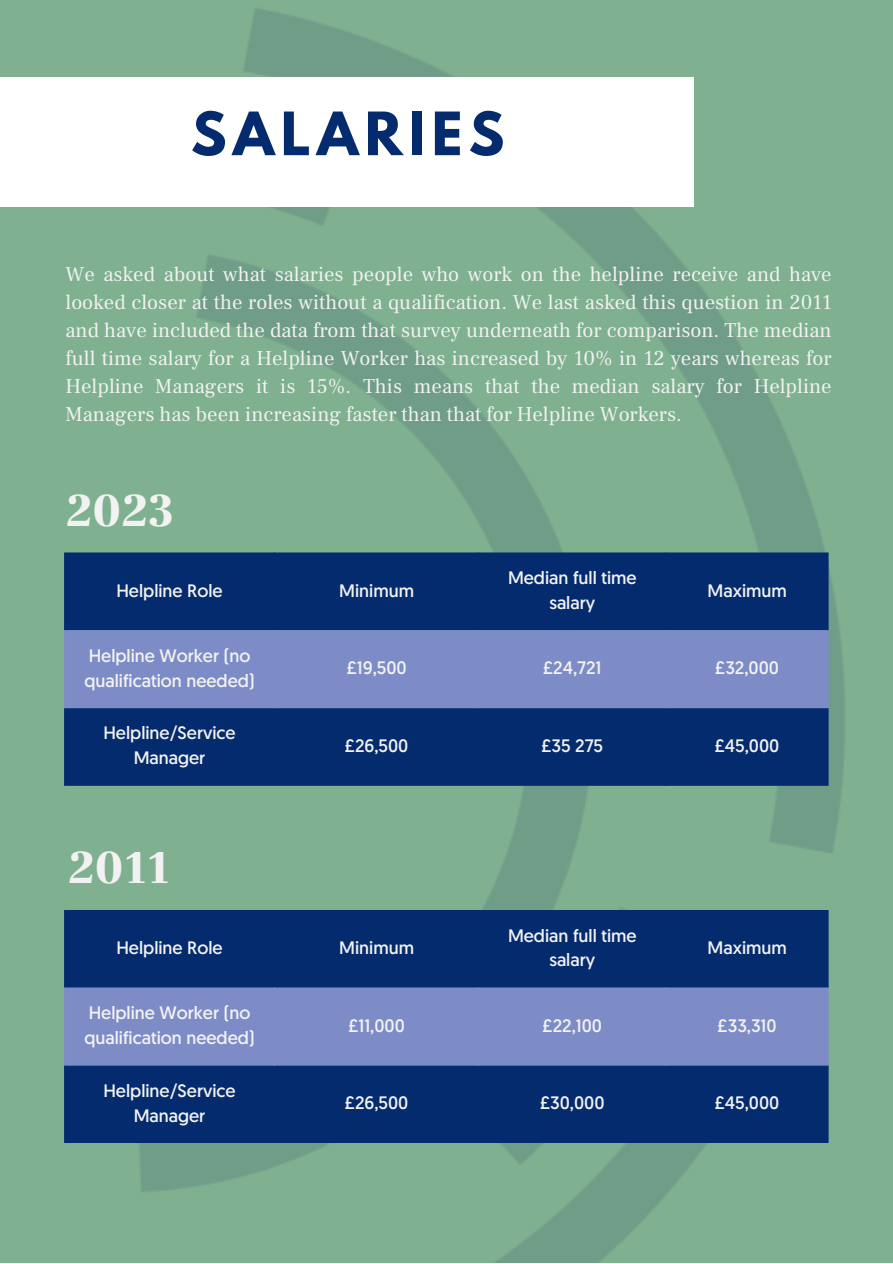
<style>
.page{position:relative;width:893px;height:1264px;background:#fff}
.page>*{position:absolute;margin:0;border:0;box-sizing:border-box;transform-origin:0 0}
.t1{font:700 52.95px "League Spartan";letter-spacing:.12em;color:#042b6d}
.t2{font:900 47.25px "Frank Ruhl Libre";color:#f2f2f2}
.t3{font:20.7px/28px "Frank Ruhl Libre";color:#f2f2f2;text-align:justify}
.t4{font:18px/24.8px "Geomanist";color:#f2f2f2;text-align:center}
</style>
<div class="page">
<div style="left:0;top:0;width:892px;height:1262px;background:#7fb190"></div>
<img style="left:64px;top:8px;width:781px;height:1254px">
<div style="left:0;top:77px;width:693px;height:130px;background:#fff"></div>
<div style="left:64px;top:552px;width:764px;height:233px;background:#042b6d"></div>
<div style="left:64px;top:630px;width:764px;height:78px;background:#7d8cc7"></div>
<div style="left:64px;top:910px;width:764px;height:232px;background:#042b6d"></div>
<div style="left:64px;top:987px;width:764px;height:78px;background:#7d8cc7"></div>
<p class="t1" style="left:191px;top:107px;width:315px">SALARIES</p>
<p class="t3" style="left:65px;top:260px;width:767px">We asked about what salaries people who work on the helpline receive and have looked closer at the roles without a qualification. We last asked this question in 2011 and have included the data from that survey underneath for comparison. The median full time salary for a Helpline Worker has increased by 10% in 12 years whereas for Helpline Managers it is 15%. This means that the median salary for Helpline Managers has been increasing faster than that for Helpline Workers.</p>
<p class="t2" style="left:65px;top:480px;width:111px">2023</p>
<p class="t4" style="left:116px;top:579px;width:108px">Helpline Role</p>
<p class="t4" style="left:339px;top:579px;width:76px">Minimum</p>
<p class="t4" style="left:508px;top:567px;width:130px">Median full time salary</p>
<p class="t4" style="left:707px;top:579px;width:81px">Maximum</p>
<p class="t4" style="left:84px;top:645px;width:172px;text-align:left">Helpline Worker (no qualification needed)</p>
<p class="t4" style="left:103px;top:722px;width:134px">Helpline/Service<br>Manager</p>
<p class="t2" style="left:68px;top:838px;width:104px">2011</p>
<p class="t4" style="left:346px;top:657px;width:61px">£19,500</p>
<p class="t4" style="left:543px;top:657px;width:60px">£24,721</p>
<p class="t4" style="left:715px;top:657px;width:65px">£32,000</p>
<p class="t4" style="left:345px;top:735px;width:65px">£26,500</p>
<p class="t4" style="left:541px;top:735px;width:63px">£35 275</p>
<p class="t4" style="left:714px;top:735px;width:66px">£45,000</p>
<p class="t4" style="left:116px;top:937px;width:108px">Helpline Role</p>
<p class="t4" style="left:339px;top:937px;width:76px">Minimum</p>
<p class="t4" style="left:508px;top:924px;width:130px">Median full time salary</p>
<p class="t4" style="left:707px;top:937px;width:81px">Maximum</p>
<p class="t4" style="left:84px;top:1002px;width:172px;text-align:left">Helpline Worker (no qualification needed)</p>
<p class="t4" style="left:103px;top:1079px;width:134px">Helpline/Service<br>Manager</p>
<p class="t4" style="left:348px;top:1014px;width:58px">£11,000</p>
<p class="t4" style="left:542px;top:1014px;width:61px">£22,100</p>
<p class="t4" style="left:717px;top:1014px;width:61px">£33,310</p>
<p class="t4" style="left:345px;top:1092px;width:65px">£26,500</p>
<p class="t4" style="left:540px;top:1092px;width:66px">£30,000</p>
<p class="t4" style="left:714px;top:1092px;width:66px">£45,000</p>
</div>
